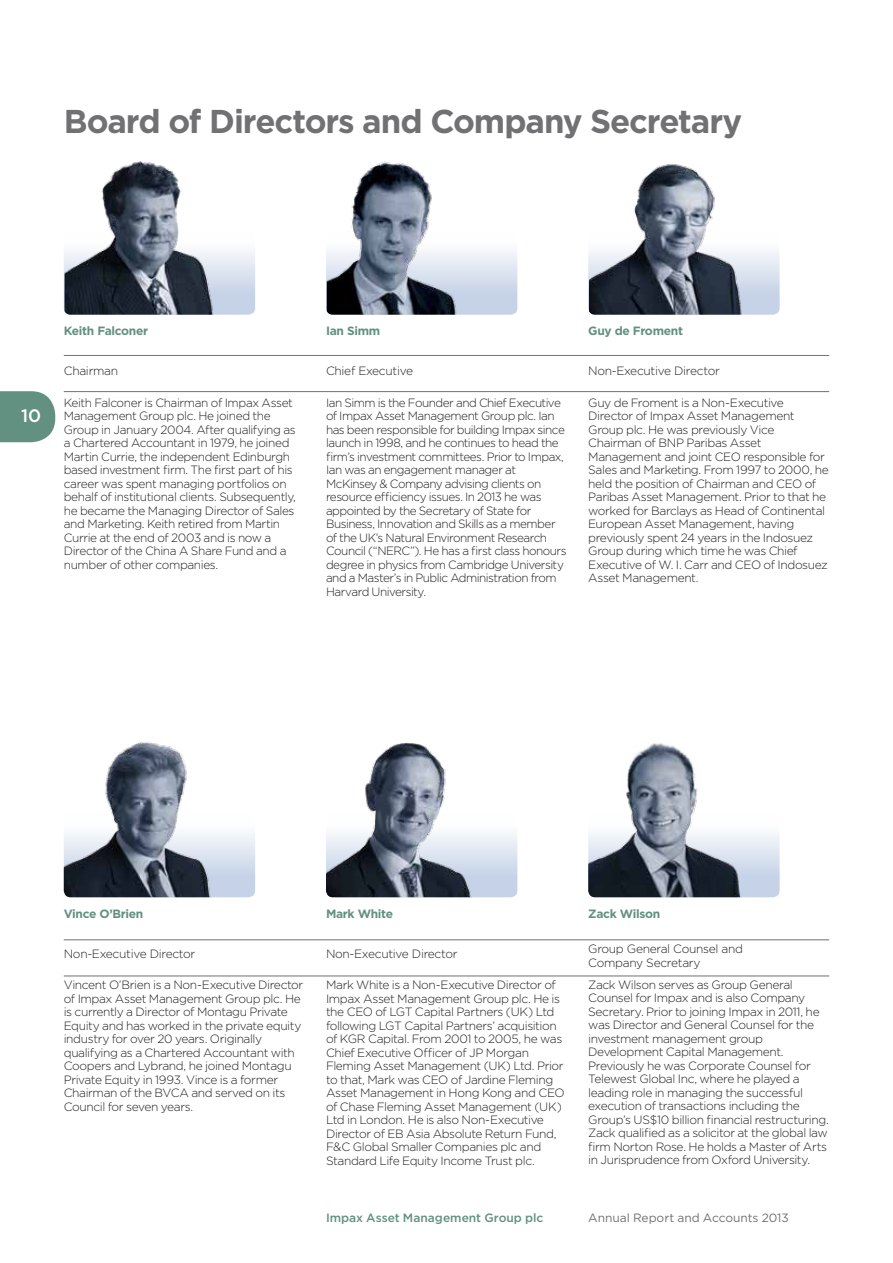
<style>
.page{position:relative;width:893px;height:1263px;background:#fff}
.page>*{position:absolute;margin:0;border:0;box-sizing:border-box;transform-origin:0 0}
.t1{font:700 33px "Gotham";letter-spacing:-.035em;color:#717073}
.t2{font:500 18px "Gotham";color:#fff}
.t3{font:300 12px/13.5px "Gotham";letter-spacing:-.035em;color:#231f20}
.t4{font:700 12px "Gotham";letter-spacing:-.025em;color:#629081}
.t5{font:500 12px "Gotham";color:#629081}
.t6{font:12px "Gotham";letter-spacing:-.005em;color:#717073}
</style>
<div class="page">
<svg style="left:0;top:391px;width:55px;height:51px;background:#6e988b"></svg>
<hr style="left:64px;top:355px;width:765px;height:1px;background:#717073">
<hr style="left:64px;top:391px;width:765px;height:1px;background:#717073">
<hr style="left:64px;top:939px;width:765px;height:1px;background:#717073">
<hr style="left:64px;top:975px;width:765px;height:1px;background:#717073">
<div style="left:64px;top:230px;width:191px;height:85px;background:linear-gradient(to bottom,#fff,#b9c9e2);border-radius:7px"></div>
<img style="left:65px;top:161px;width:179px;height:154px">
<div style="left:588px;top:230px;width:192px;height:85px;background:linear-gradient(to bottom,#fff,#b9c9e2);border-radius:7px"></div>
<img style="left:589px;top:164px;width:179px;height:151px">
<img style="left:327px;top:161px;width:189px;height:154px">
<img style="left:64px;top:742px;width:191px;height:155px">
<div style="left:326px;top:812px;width:191px;height:85px;background:linear-gradient(to bottom,#fff,#b9c9e2);border-radius:7px"></div>
<img style="left:326px;top:743px;width:179px;height:154px">
<div style="left:588px;top:812px;width:192px;height:85px;background:linear-gradient(to bottom,#fff,#b9c9e2);border-radius:7px"></div>
<img style="left:588px;top:743px;width:178px;height:154px">
<h1 class="t1" style="left:64px;top:99px;width:680px">Board of Directors and Company Secretary</h1>
<h2 class="t2" style="left:21px;top:404px;width:21px">10</h2>
<p class="t4" style="left:64px;top:323px;width:86px">Keith Falconer</p>
<p class="t3" style="left:64px;top:364px;width:56px">Chairman</p>
<p class="t3" style="left:64px;top:395px;width:234px">Keith Falconer is Chairman of Impax Asset Management Group plc. He joined the Group in January 2004. After qualifying as a Chartered Accountant in 1979, he joined Martin Currie, the independent Edinburgh based investment firm. The first part of his career was spent managing portfolios on behalf of institutional clients. Subsequently, he became the Managing Director of Sales and Marketing. Keith retired from Martin Currie at the end of 2003 and is now a Director of the China A Share Fund and a number of other companies.</p>
<p class="t4" style="left:326px;top:323px;width:56px">Ian Simm</p>
<p class="t3" style="left:326px;top:364px;width:89px">Chief Executive</p>
<p class="t3" style="left:326px;top:395px;width:242px">Ian Simm is the Founder and Chief Executive of Impax Asset Management Group plc. Ian has been responsible for building Impax since launch in 1998, and he continues to head the firm’s investment committees. Prior to Impax, Ian was an engagement manager at McKinsey &amp; Company advising clients on resource efficiency issues. In 2013 he was appointed by the Secretary of State for Business, Innovation and Skills as a member of the UK’s Natural Environment Research Council (“NERC”). He has a first class honours degree in physics from Cambridge University and a Master’s in Public Administration from Harvard University.</p>
<p class="t4" style="left:588px;top:323px;width:96px">Guy de Froment</p>
<p class="t3" style="left:588px;top:364px;width:133px">Non-Executive Director</p>
<p class="t3" style="left:588px;top:395px;width:242px">Guy de Froment is a Non-Executive Director of Impax Asset Management Group plc. He was previously Vice Chairman of BNP Paribas Asset Management and joint CEO responsible for Sales and Marketing. From 1997 to 2000, he held the position of Chairman and CEO of Paribas Asset Management. Prior to that he worked for Barclays as Head of Continental European Asset Management, having previously spent 24 years in the Indosuez Group during which time he was Chief Executive of W. I. Carr and CEO of Indosuez Asset Management.</p>
<p class="t4" style="left:64px;top:905px;width:81px">Vince O’Brien</p>
<p class="t3" style="left:64px;top:947px;width:133px">Non-Executive Director</p>
<p class="t3" style="left:64px;top:978px;width:241px">Vincent O’Brien is a Non-Executive Director of Impax Asset Management Group plc. He is currently a Director of Montagu Private Equity and has worked in the private equity industry for over 20 years. Originally qualifying as a Chartered Accountant with Coopers and Lybrand, he joined Montagu Private Equity in 1993. Vince is a former Chairman of the BVCA and served on its Council for seven years.</p>
<p class="t4" style="left:326px;top:905px;width:69px">Mark White</p>
<p class="t3" style="left:326px;top:947px;width:133px">Non-Executive Director</p>
<p class="t3" style="left:326px;top:978px;width:240px">Mark White is a Non-Executive Director of Impax Asset Management Group plc. He is the CEO of LGT Capital Partners (UK) Ltd following LGT Capital Partners’ acquisition of KGR Capital. From 2001 to 2005, he was Chief Executive Officer of JP Morgan Fleming Asset Management (UK) Ltd. Prior to that, Mark was CEO of Jardine Fleming Asset Management in Hong Kong and CEO of Chase Fleming Asset Management (UK)<br>Ltd in London. He is also Non-Executive Director of EB Asia Absolute Return Fund, F&amp;C Global Smaller Companies plc and Standard Life Equity Income Trust plc.</p>
<p class="t4" style="left:588px;top:905px;width:74px">Zack Wilson</p>
<p class="t3" style="left:588px;top:942px;width:156px">Group General Counsel and<br>Company Secretary</p>
<p class="t3" style="left:588px;top:978px;width:242px">Zack Wilson serves as Group General Counsel for Impax and is also Company Secretary. Prior to joining Impax in 2011, he was Director and General Counsel for the investment management group Development Capital Management.<br>Previously he was Corporate Counsel for Telewest Global Inc, where he played a leading role in managing the successful execution of transactions including the Group’s US$10 billion financial restructuring.<br>Zack qualified as a solicitor at the global law firm Norton Rose. He holds a Master of Arts in Jurisprudence from Oxford University.</p>
<p class="t5" style="left:326px;top:1209px;width:219px">Impax Asset Management Group plc</p>
<p class="t6" style="left:588px;top:1209px;width:202px">Annual Report and Accounts 2013</p>
</div>
